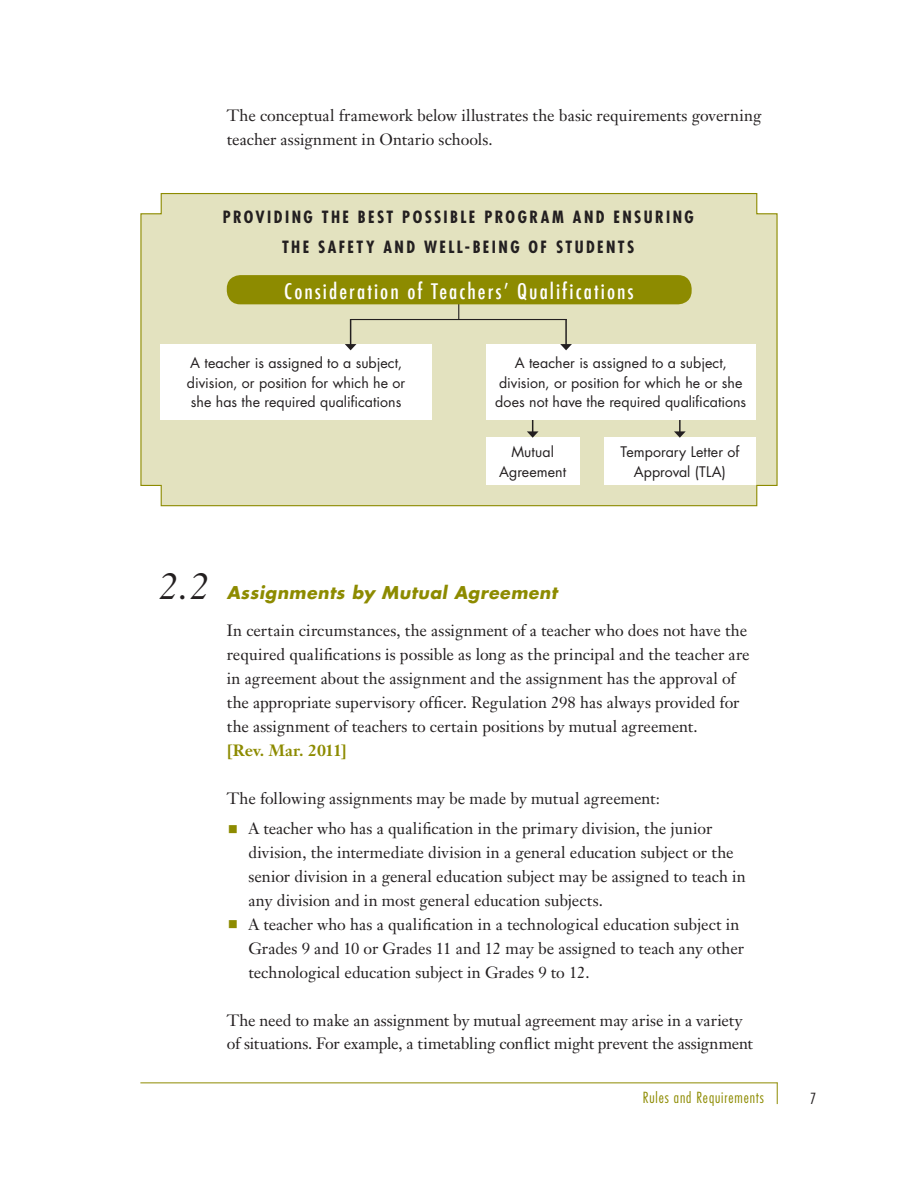
<style>
.page{position:relative;width:918px;height:1188px;background:#fff}
.page>*{position:absolute;margin:0;border:0;box-sizing:border-box;transform-origin:0 0}
.t1{font:500 condensed 20.85px "Futura";letter-spacing:.1em;color:#fff}
.t2{font:italic 700 17.25px "Futura";letter-spacing:.03em;color:#8d8b00}
.t3{font:700 condensed 16.5px/29.8px "Futura";letter-spacing:.15em;color:#231f20;text-align:center}
.t4{font:16.2px/23.9px "Janson Text";color:#231f20}
.t5{font:700 16.2px "Janson Text";letter-spacing:-.005em;color:#8d8b00}
.t6{font:300 condensed 15px "Futura";letter-spacing:.06em;color:#8d8b00}
.t7{font:300 condensed 15px "Futura";color:#231f20}
.t8{font:14.25px/19.4px "Futura";letter-spacing:.005em;color:#231f20;text-align:center}
.s1{font-family:"Janson Text";font-weight:400;font-size:37.35px;color:#231f20}
.s2{color:#8d8b00}
</style>
<div class="page">
<hr style="left:140px;top:1082px;width:638px;height:1px;background:#8d8b00">
<svg style="left:777px;top:1083px;width:1px;height:21px"></svg>
<div style="left:140px;top:193px;width:638px;height:314px;background:#e3e2bf"></div>
<div style="left:161px;top:345px;width:271px;height:75px;background:#fff"></div>
<div style="left:486px;top:438px;width:94px;height:47px;background:#fff"></div>
<div style="left:604px;top:438px;width:152px;height:47px;background:#fff"></div>
<svg style="left:527px;top:420px;width:12px;height:18px"></svg>
<svg style="left:674px;top:420px;width:12px;height:18px"></svg>
<div style="left:486px;top:345px;width:270px;height:75px;background:#fff"></div>
<hr style="left:351px;top:319px;width:216px;height:1px;background:#231f20">
<hr style="left:458px;top:285px;width:1px;height:35px;background:#231f20">
<svg style="left:345px;top:319px;width:11px;height:31px"></svg>
<hr style="left:565px;top:319px;width:2px;height:26px;background:#231f20">
<svg style="left:560px;top:344px;width:12px;height:6px"></svg>
<div style="left:227px;top:275px;width:465px;height:29px;background:#8d8b00;border-radius:14px"></div>
<p class="t4" style="left:227px;top:103px;width:536px">The conceptual framework below illustrates the basic requirements governing teacher assignment in Ontario schools.</p>
<p class="t3" style="left:223px;top:202px;width:473px">PROVIDING THE BEST POSSIBLE PROGRAM AND ENSURING<br>THE SAFETY AND WELL-BEING OF STUDENTS</p>
<p class="t1" style="left:284px;top:278px;width:351px">Consideration of Teachers’ Qualifications</p>
<p class="t8" style="left:187px;top:353px;width:220px;text-align:left">A teacher is assigned to a subject, division, or position for which he or she has the required qualifications</p>
<p class="t8" style="left:495px;top:353px;width:252px">A teacher is assigned to a subject, division, or position for which he or she does not have the required qualifications</p>
<p class="t8" style="left:499px;top:442px;width:68px">Mutual<br>Agreement</p>
<p class="t8" style="left:620px;top:442px;width:120px">Temporary Letter of<br>Approval (TLA)</p>
<p class="t2" style="left:158px;top:580px;width:401px"><span class="s1">2.2</span> Assignments by Mutual Agreement</p>
<p class="t4" style="left:227px;top:619px;width:524px">In certain circumstances, the assignment of a teacher who does not have the required qualifications is possible as long as the principal and the teacher are in agreement about the assignment and the assignment has the approval of the appropriate supervisory officer. Regulation 298 has always provided for the assignment of teachers to certain positions by mutual agreement.</p>
<p class="t5" style="left:227px;top:740px;width:122px">[Rev. Mar. 2011]</p>
<p class="t4" style="left:227px;top:786px;width:435px">The following assignments may be made by mutual agreement:</p>
<p class="t4" style="left:248px;top:817px;width:499px;text-indent:-22px"><span class="s2">▪</span> A teacher who has a qualification in the primary division, the junior division, the intermediate division in a general education subject or the senior division in a general education subject may be assigned to teach in any division and in most general education subjects.</p>
<p class="t4" style="left:248px;top:912px;width:497px;text-indent:-22px"><span class="s2">▪</span> A teacher who has a qualification in a technological education subject in<br>Grades 9 and 10 or Grades 11 and 12 may be assigned to teach any other technological education subject in Grades 9 to 12.</p>
<p class="t4" style="left:227px;top:1008px;width:528px">The need to make an assignment by mutual agreement may arise in a variety of situations. For example, a timetabling conflict might prevent the assignment</p>
<p class="t6" style="left:643px;top:1089px;width:123px">Rules and Requirements</p>
<p class="t7" style="left:810px;top:1089px;width:8px">7</p>
</div>
